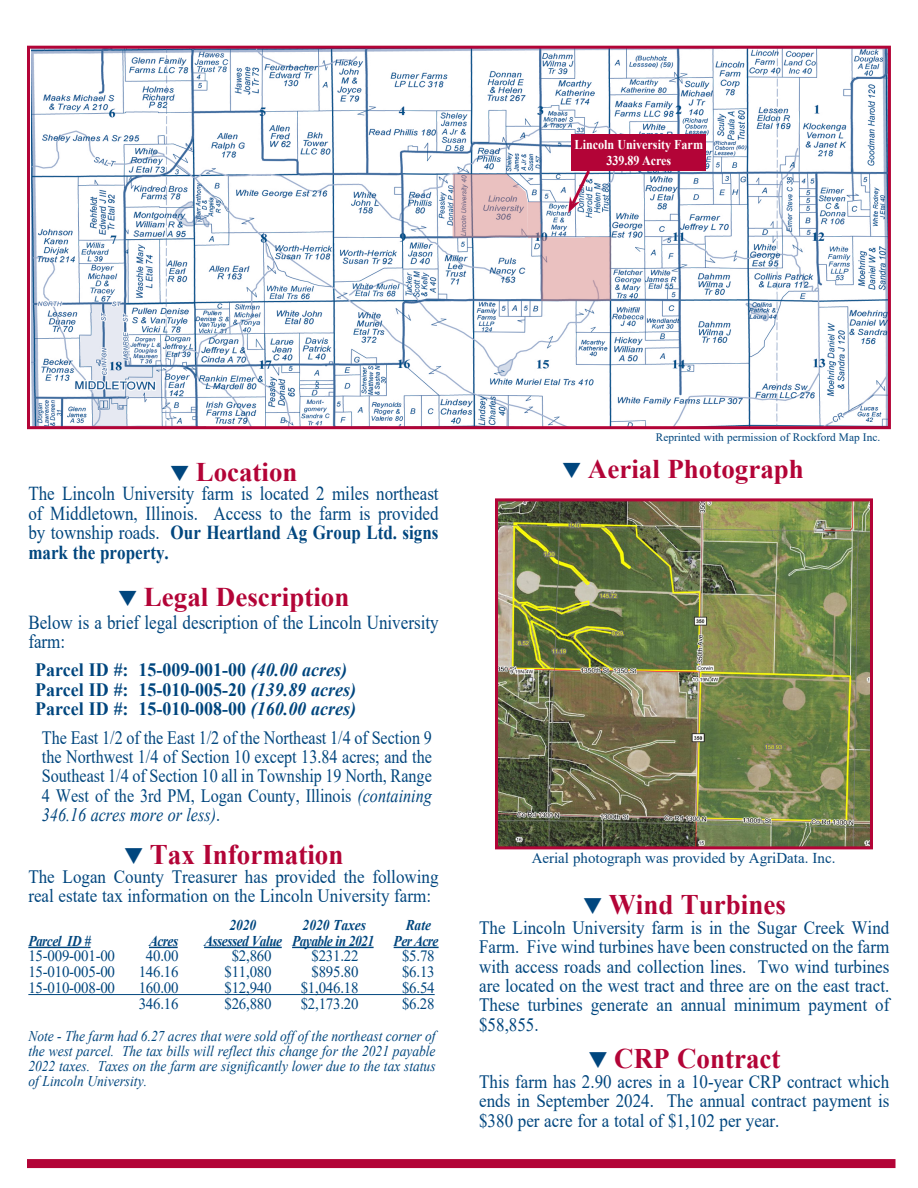
<style>
.page{position:relative;width:918px;height:1188px;background:#fff}
.page>*{position:absolute;margin:0;border:0;box-sizing:border-box;transform-origin:0 0}
.t1{font:700 28.35px "Times New Roman";color:#b30437;scale:.95 1}
.t2{font:700 27px "Times New Roman";color:#b30437}
.t3{font:700 26.85px "Times New Roman";color:#b30437}
.t4{font:19.8px/19.5px "Times New Roman";color:#00467e;text-align:justify;scale:.86 1}
.t5{font:18.9px/19.5px "Times New Roman";color:#00467e;text-align:justify;scale:.9 1}
.t6{font:18.9px/19.5px "Times New Roman";color:#00467e;text-align:justify;scale:.86 1}
.t7{font:700 18.9px "Times New Roman";color:#00467e;scale:.95 1}
.t8{font:15.75px "Times New Roman";letter-spacing:-.015em;color:#00467e;scale:.95 1}
.t9{font:italic 700 15px "Times New Roman";letter-spacing:-.04em;color:#00467e;scale:.9 1}
.t10{font:15px "Times New Roman";color:#00467e}
.t11{font:italic 700 15px "Times New Roman";color:#00467e;scale:.9 1}
.t12{font:italic 14.85px/15px "Times New Roman";color:#00467e;text-align:justify;scale:.9 1}
.t13{font:700 13.5px "Times New Roman";color:#fff;scale:.9 1}
.t14{font:11.4px "Times New Roman";color:#00467e}
.s1{color:#00467e}
.s2{font-weight:700}
.s3{font-style:italic}
</style>
<div class="page">
<div style="left:27px;top:1159px;width:869px;height:9px;background:#b30437"></div>
<hr style="left:28px;top:947px;width:63px;height:1px;background:#00467e">
<svg style="left:149px;top:947px;width:29px;height:1px"></svg>
<hr style="left:204px;top:947px;width:78px;height:1px;background:#00467e">
<hr style="left:292px;top:947px;width:82px;height:1px;background:#00467e">
<hr style="left:394px;top:947px;width:45px;height:1px;background:#00467e">
<hr style="left:28px;top:994px;width:407px;height:1px;background:#00467e">
<svg style="left:27px;top:45px;width:864px;height:385px"></svg>
<img style="left:495px;top:498px;width:378px;height:352px">
<div style="left:571px;top:135px;width:135px;height:36px;background:#b30437"></div>
<svg style="left:452px;top:167px;width:160px;height:135px"></svg>
<p class="t13" style="left:575px;top:135px;width:144px">Lincoln University Farm</p>
<p class="t13" style="left:606px;top:151px;width:74px">339.89 Acres</p>
<p class="t3" style="left:170px;top:453px;width:129px"><span class="s1">❑</span> Location</p>
<p class="t4" style="left:28px;top:483px;width:479px">The Lincoln University farm is located 2 miles northeast of Middletown, Illinois. Access to the farm is provided by township roads. <span class="s2">Our Heartland Ag Group Ltd. signs mark the property.</span></p>
<p class="t2" style="left:118px;top:578px;width:233px"><span class="s1">❑</span> Legal Description</p>
<p class="t4" style="left:28px;top:612px;width:479px">Below is a brief legal description of the Lincoln University farm:</p>
<p class="t7" style="left:35px;top:656px;width:330px">Parcel ID #: 15-009-001-00 <span class="s3">(40.00 acres)</span></p>
<p class="t7" style="left:35px;top:676px;width:339px">Parcel ID #: 15-010-005-20 <span class="s3">(139.89 acres)</span></p>
<p class="t7" style="left:35px;top:695px;width:339px">Parcel ID #: 15-010-008-00 <span class="s3">(160.00 acres)</span></p>
<p class="t6" style="left:42px;top:727px;width:455px">The East 1/2 of the East 1/2 of the Northeast 1/4 of Section 9 the Northwest 1/4 of Section 10 except 13.84 acres; and the Southeast 1/4 of Section 10 all in Township 19 North, Range 4 West of the 3rd PM, Logan County, Illinois <span class="s3">(containing 346.16 acres more or less)</span>.</p>
<p class="t1" style="left:124px;top:834px;width:233px"><span class="s1">❑</span> Tax Information</p>
<p class="t5" style="left:28px;top:866px;width:457px">The Logan County Treasurer has provided the following real estate tax information on the Lincoln University farm:</p>
<p class="t9" style="left:229px;top:915px;width:31px">2020</p>
<p class="t11" style="left:303px;top:915px;width:72px">2020 Taxes</p>
<p class="t9" style="left:406px;top:915px;width:30px">Rate</p>
<p class="t9" style="left:28px;top:930px;width:71px">Parcel ID #</p>
<p class="t9" style="left:149px;top:930px;width:34px">Acres</p>
<p class="t9" style="left:204px;top:930px;width:190px">Assessed Value Payable in 2021</p>
<p class="t9" style="left:394px;top:930px;width:51px">Per Acre</p>
<p class="t8" style="left:28px;top:945px;width:93px">15-009-001-00</p>
<p class="t8" style="left:146px;top:945px;width:36px">40.00</p>
<p class="t8" style="left:232px;top:945px;width:43px">$2,860</p>
<p class="t8" style="left:311px;top:945px;width:51px">$231.22</p>
<p class="t8" style="left:402px;top:945px;width:36px">$5.78</p>
<p class="t8" style="left:28px;top:961px;width:93px">15-010-005-00</p>
<p class="t8" style="left:139px;top:961px;width:43px">146.16</p>
<p class="t8" style="left:224px;top:961px;width:51px">$11,080</p>
<p class="t8" style="left:311px;top:961px;width:51px">$895.80</p>
<p class="t8" style="left:402px;top:961px;width:36px">$6.13</p>
<p class="t8" style="left:28px;top:976px;width:93px">15-010-008-00</p>
<p class="t8" style="left:139px;top:976px;width:43px">160.00</p>
<p class="t8" style="left:224px;top:976px;width:51px">$12,940</p>
<p class="t8" style="left:301px;top:976px;width:62px">$1,046.18</p>
<p class="t8" style="left:402px;top:976px;width:36px">$6.54</p>
<p class="t8" style="left:139px;top:992px;width:43px">346.16</p>
<p class="t8" style="left:224px;top:992px;width:51px">$26,880</p>
<p class="t8" style="left:301px;top:992px;width:62px">$2,173.20</p>
<p class="t8" style="left:402px;top:992px;width:36px">$6.28</p>
<p class="t12" style="left:28px;top:1029px;width:454px">Note - The farm had 6.27 acres that were sold off of the northeast corner of the west parcel. The tax bills will reflect this change for the 2021 payable 2022 taxes. Taxes on the farm are significantly lower due to the tax status of Lincoln University.</p>
<p class="t14" style="left:656px;top:429px;width:226px">Reprinted with permission of Rockford Map Inc.</p>
<p class="t2" style="left:562px;top:450px;width:244px"><span class="s1">❑</span> Aerial Photograph</p>
<p class="t10" style="left:532px;top:848px;width:305px">Aerial photograph was provided by AgriData. Inc.</p>
<p class="t1" style="left:583px;top:884px;width:216px"><span class="s1">❑</span> Wind Turbines</p>
<p class="t5" style="left:479px;top:917px;width:457px">The Lincoln University farm is in the Sugar Creek Wind Farm. Five wind turbines have been constructed on the farm with access roads and collection lines. Two wind turbines are located on the west tract and three are on the east tract.<br>These turbines generate an annual minimum payment of $58,855.</p>
<p class="t1" style="left:588px;top:1038px;width:204px"><span class="s1">❑</span> CRP Contract</p>
<p class="t5" style="left:479px;top:1071px;width:457px">This farm has 2.90 acres in a 10-year CRP contract which ends in September 2024. The annual contract payment is $380 per acre for a total of $1,102 per year.</p>
</div>
